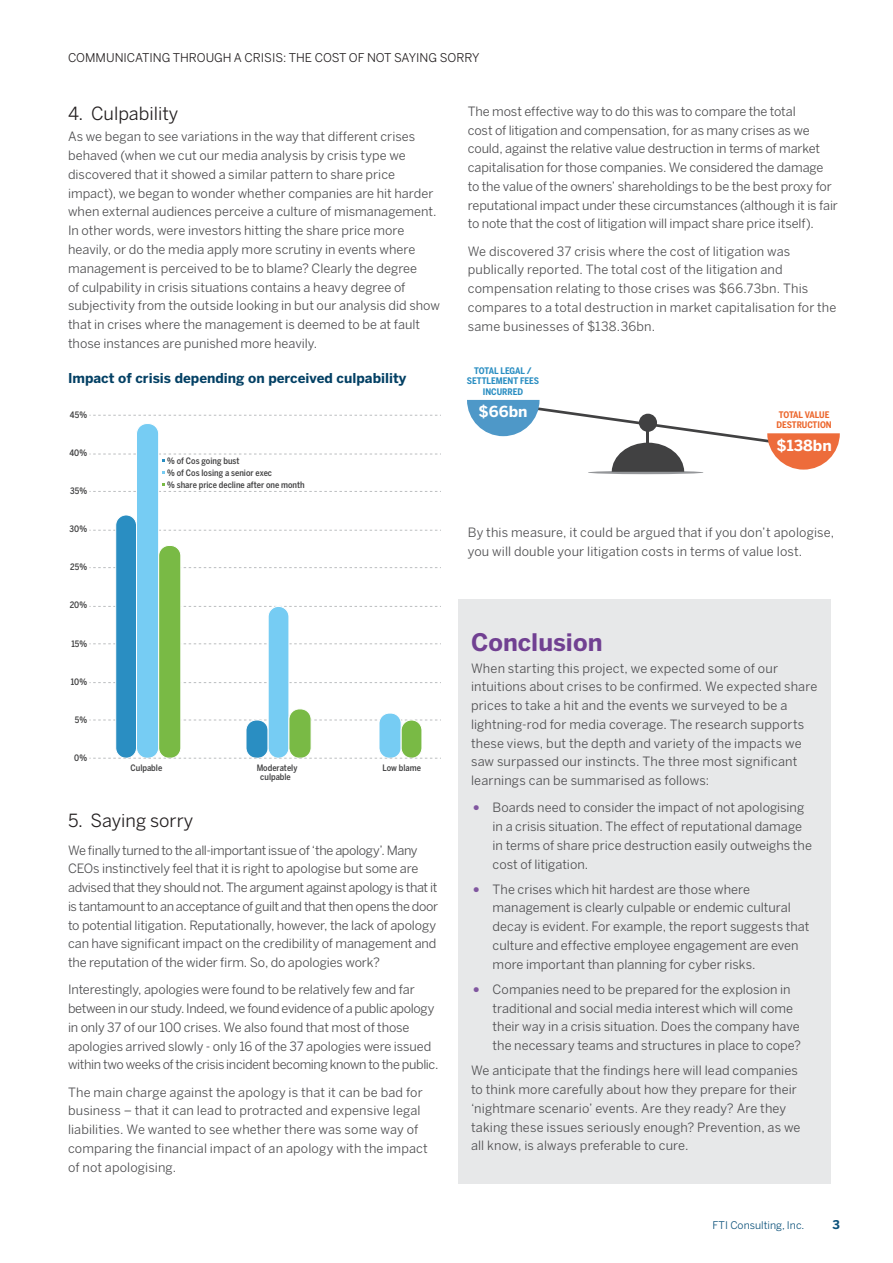
<style>
.page{position:relative;width:893px;height:1263px;background:#fff}
.page>*{position:absolute;margin:0;border:0;box-sizing:border-box;transform-origin:0 0}
.t1{font:700 24px "Benton Sans";color:#714092}
.t2{font:18px "Benton Sans";color:#231f20}
.t3{font:700 15.15px "Benton Sans";color:#fff}
.t4{font:700 13.5px "Benton Sans";color:#034064}
.t5{font:12.75px/18.8px "Benton Sans";color:#4e4e50}
.t6{font:12.75px/18.8px "Benton Sans";letter-spacing:-.02em;color:#4e4e50}
.t7{font:12px "Benton Sans";color:#231f20}
.t8{font:700 12px "Benton Sans";color:#0b517a}
.t9{font:10.5px "Benton Sans";color:#0b517a}
.t10{font:700 9px/10.5px "Benton Sans Cond";color:#2a8ec2;text-align:center}
.t11{font:700 9px/10.5px "Benton Sans Cond";color:#ec672d}
.t12{font:500 condensed 8.85px/12.1px "Benton Sans";color:#414142;text-align:center}
.s1{font-size:21px;color:#8157a0}
</style>
<div class="page">
<svg style="left:89px;top:415px;width:349px;height:1px"></svg>
<svg style="left:89px;top:530px;width:349px;height:1px"></svg>
<svg style="left:89px;top:567px;width:349px;height:1px"></svg>
<svg style="left:89px;top:606px;width:349px;height:1px"></svg>
<svg style="left:89px;top:643px;width:349px;height:1px"></svg>
<svg style="left:89px;top:682px;width:349px;height:1px"></svg>
<svg style="left:89px;top:720px;width:349px;height:1px"></svg>
<div style="left:246px;top:720px;width:22px;height:38px;background:#2a8ec2;border-radius:10px"></div>
<div style="left:246px;top:720px;width:22px;height:38px;border:1px solid #fff;border-radius:10px"></div>
<div style="left:116px;top:515px;width:20px;height:243px;background:#2a8ec2;border-radius:10px"></div>
<div style="left:115px;top:515px;width:22px;height:243px;border:1px solid #fff;border-radius:10px"></div>
<div style="left:379px;top:713px;width:22px;height:45px;background:#76ccf3;border-radius:10px"></div>
<div style="left:379px;top:713px;width:22px;height:45px;border:1px solid #fff;border-radius:10px"></div>
<div style="left:268px;top:606px;width:21px;height:152px;background:#76ccf3;border-radius:10px"></div>
<div style="left:268px;top:606px;width:21px;height:152px;border:1px solid #fff;border-radius:10px"></div>
<div style="left:136px;top:423px;width:23px;height:335px;background:#76ccf3;border-radius:10px"></div>
<div style="left:136px;top:423px;width:23px;height:335px;border:1px solid #fff;border-radius:10px"></div>
<div style="left:401px;top:720px;width:21px;height:38px;background:#79ba45;border-radius:10px"></div>
<div style="left:401px;top:720px;width:21px;height:38px;border:1px solid #fff;border-radius:10px"></div>
<div style="left:289px;top:709px;width:22px;height:49px;background:#79ba45;border-radius:10px"></div>
<div style="left:289px;top:709px;width:22px;height:49px;border:1px solid #fff;border-radius:10px"></div>
<div style="left:159px;top:545px;width:22px;height:213px;background:#79ba45;border-radius:10px"></div>
<div style="left:158px;top:545px;width:23px;height:213px;border:1px solid #fff;border-radius:10px"></div>
<svg style="left:89px;top:758px;width:349px;height:1px"></svg>
<svg style="left:89px;top:454px;width:349px;height:8px"></svg>
<svg style="left:89px;top:483px;width:349px;height:9px"></svg>
<hr style="left:588px;top:471px;width:115px;height:3px;background:#949699;border-radius:50%">
<svg style="left:467px;top:400px;width:373px;height:72px"></svg>
<div style="left:639px;top:414px;width:18px;height:18px;background:#414142;border-radius:50%"></div>
<hr style="left:647px;top:422px;width:2px;height:46px;background:#414142">
<div style="left:458px;top:600px;width:372px;height:583px;background:#e7e8e9"></div>
<p class="t7" style="left:68px;top:51px;width:19px">Comm</p>
<p class="t7" style="left:106px;top:51px;width:24px">unicati</p>
<p class="t7" style="left:153px;top:51px;width:99px">ng through a crisis</p>
<p class="t7" style="left:283px;top:51px;width:41px">: the cost</p>
<p class="t7" style="left:349px;top:51px;width:100px">of not saying sorr</p>
<p class="t7" style="left:472px;top:51px;width:9px">y</p>
<h2 class="t2" style="left:68px;top:103px;width:112px">4. Culpability</h2>
<p class="t5" style="left:68px;top:128px;width:373px">As we began to see variations in the way that different crises behaved (when we cut our media analysis by crisis type we discovered that it showed a similar pattern to share price impact), we began to wonder whether companies are hit harder when external audiences perceive a culture of mismanagement.<br>In other words, were investors hitting the share price more heavily, or do the media apply more scrutiny in events where management is perceived to be to blame? Clearly the degree<br>of culpability in crisis situations contains a heavy degree of subjectivity from the outside looking in but our analysis did show that in crises where the management is deemed to be at fault those instances are punished more heavily.</p>
<p class="t4" style="left:68px;top:370px;width:340px">Impact of crisis depending on perceived culpability</p>
<p class="t12" style="left:70px;top:409px;width:19px">45%</p>
<p class="t12" style="left:69px;top:447px;width:19px">40%</p>
<p class="t12" style="left:70px;top:485px;width:18px">35%</p>
<p class="t12" style="left:70px;top:523px;width:19px">30%</p>
<p class="t12" style="left:70px;top:561px;width:18px">25%</p>
<p class="t12" style="left:70px;top:599px;width:19px">20%</p>
<p class="t12" style="left:71px;top:637px;width:17px">15%</p>
<p class="t12" style="left:71px;top:675px;width:18px">10%</p>
<p class="t12" style="left:75px;top:713px;width:14px">5%</p>
<p class="t12" style="left:74px;top:751px;width:14px">0%</p>
<p class="t12" style="left:167px;top:455px;width:139px;text-align:left">% of Cos going bust<br>% of Cos losing a senior exec<br>% share price decline after one month</p>
<p class="t12" style="left:131px;top:762px;width:33px">Culpable</p>
<p class="t12" style="left:257px;top:763px;width:42px;line-height:8.9px">Moderately culpable</p>
<p class="t12" style="left:382px;top:762px;width:40px">Low blame</p>
<h2 class="t2" style="left:68px;top:810px;width:127px">5. Saying sorry</h2>
<p class="t6" style="left:68px;top:841px;width:372px">We finally turned to the all-important issue of ‘the apology’. Many CEOs instinctively feel that it is right to apologise but some are advised that they should not. The argument against apology is that it is tantamount to an acceptance of guilt and that then opens the door to potential litigation. Reputationally, however, the lack of apology can have significant impact on the credibility of management and the reputation of the wider firm. So, do apologies work?</p>
<p class="t6" style="left:68px;top:980px;width:372px">Interestingly, apologies were found to be relatively few and far between in our study. Indeed, we found evidence of a public apology in only 37 of our 100 crises. We also found that most of those apologies arrived slowly - only 16 of the 37 apologies were issued within two weeks of the crisis incident becoming known to the public.</p>
<p class="t5" style="left:68px;top:1083px;width:361px">The main charge against the apology is that it can be bad for business – that it can lead to protracted and expensive legal liabilities. We wanted to see whether there was some way of comparing the financial impact of an apology with the impact of not apologising.</p>
<p class="t5" style="left:468px;top:102px;width:372px">The most effective way to do this was to compare the total<br>cost of litigation and compensation, for as many crises as we could, against the relative value destruction in terms of market capitalisation for those companies. We considered the damage to the value of the owners’ shareholdings to be the best proxy for reputational impact under these circumstances (although it is fair to note that the cost of litigation will impact share price itself).</p>
<p class="t5" style="left:468px;top:242px;width:370px">We discovered 37 crisis where the cost of litigation was publically reported. The total cost of the litigation and compensation relating to those crises was $66.73bn. This compares to a total destruction in market capitalisation for the same businesses of $138.36bn.</p>
<p class="t10" style="left:467px;top:365px;width:74px">TOTAL LEGAL /<br>SETTLEMENT FEES<br>INCURRED</p>
<p class="t3" style="left:479px;top:403px;width:50px">$66bn</p>
<p class="t11" style="left:776px;top:409px;width:57px">TOTAL VALUE<br>DESTRUCTION</p>
<p class="t3" style="left:777px;top:436px;width:57px">$138bn</p>
<p class="t5" style="left:468px;top:523px;width:368px">By this measure, it could be argued that if you don’t apologise, you will double your litigation costs in terms of value lost.</p>
<h1 class="t1" style="left:471px;top:628px;width:133px">Conclusion</h1>
<p class="t5" style="left:471px;top:659px;width:348px">When starting this project, we expected some of our intuitions about crises to be confirmed. We expected share prices to take a hit and the events we surveyed to be a lightning-rod for media coverage. The research supports these views, but the depth and variety of the impacts we saw surpassed our instincts. The three most significant learnings can be summarised as follows:</p>
<p class="t5" style="left:493px;top:798px;width:321px;text-indent:-21px"><span class="s1">•</span> Boards need to consider the impact of not apologising in a crisis situation. The effect of reputational damage in terms of share price destruction easily outweighs the cost of litigation.</p>
<p class="t5" style="left:493px;top:880px;width:318px;text-indent:-21px"><span class="s1">•</span> The crises which hit hardest are those where management is clearly culpable or endemic cultural decay is evident. For example, the report suggests that culture and effective employee engagement are even more important than planning for cyber risks.</p>
<p class="t5" style="left:493px;top:980px;width:310px;text-indent:-21px"><span class="s1">•</span> Companies need to be prepared for the explosion in traditional and social media interest which will come their way in a crisis situation. Does the company have the necessary teams and structures in place to cope?</p>
<p class="t5" style="left:471px;top:1061px;width:331px">We anticipate that the findings here will lead companies to think more carefully about how they prepare for their ‘nightmare scenario’ events. Are they ready? Are they taking these issues seriously enough? Prevention, as we all know, is always preferable to cure.</p>
<p class="t9" style="left:713px;top:1219px;width:93px">FTI Consulting, Inc.</p>
<p class="t8" style="left:832px;top:1217px;width:9px">3</p>
</div>
